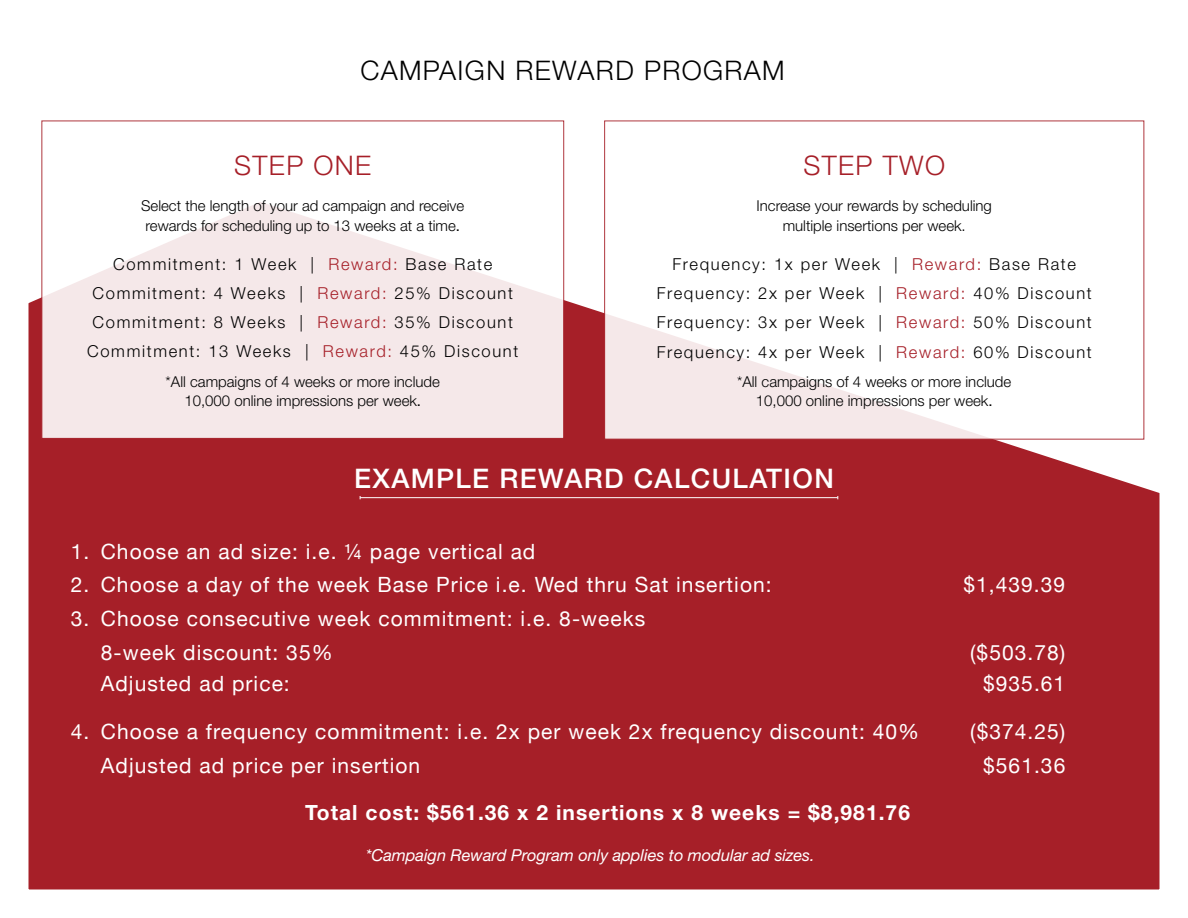
<style>
.page{position:relative;width:1188px;height:918px;background:#fff}
.page>*{position:absolute;margin:0;border:0;box-sizing:border-box;transform-origin:0 0}
.t1{font:500 27px "Helvetica Neue";letter-spacing:.05em;color:#fff}
.t2{font:300 27px "Helvetica Neue";letter-spacing:.05em;color:#000}
.t3{font:300 27px "Helvetica Neue";letter-spacing:.05em;color:#a61f28}
.t4{font:21px/33.8px "Helvetica Neue";letter-spacing:.05em;color:#fff}
.t5{font:700 21px "Helvetica Neue";letter-spacing:.05em;color:#fff}
.t6{font:300 16.5px/29.2px "Helvetica Neue";letter-spacing:.1em;color:#000;text-align:center}
.t7{font:italic 16.5px "Helvetica Neue";letter-spacing:-.005em;color:#fff}
.t8{font:300 15px/19.5px "Helvetica Neue";color:#000;text-align:center}
.s1{font-weight:400}
.s2{color:#a61f28}
</style>
<div class="page">
<div style="left:27px;top:27px;width:1134px;height:864px;background:#a61f28;border:2px solid #fff"></div>
<svg style="left:27px;top:27px;width:1134px;height:467px;fill:#fff"></svg>
<div style="left:41px;top:121px;width:523px;height:318px;background:linear-gradient(to bottom,#fff,#f2e1e2);border:1px solid #a61f28"></div>
<div style="left:604px;top:121px;width:540px;height:319px;background:#fff;border:1px solid #a61f28"></div>
<hr style="left:360px;top:497px;width:478px;height:1px;background:#fff">
<p class="t2" style="left:360px;top:54px;width:113px">CAMPAIGN</p>
<p class="t2" style="left:516px;top:54px;width:271px">REWARD PROGRAM</p>
<p class="t3" style="left:234px;top:149px;width:119px">STEP ONE</p>
<p class="t8" style="left:141px;top:196px;width:325px;text-align:left">Select the length of your ad campaign and receive rewards for scheduling up to 13 weeks at a time<span class="s1">.</span></p>
<p class="t6" style="left:87px;top:249px;width:433px">Commitment: 1 Week | <span class="s2">Reward:</span> Base Rate Commitment: 4 Weeks | <span class="s2">Reward</span><span class="s2">:</span> 25% Discount Commitment: 8 Weeks | <span class="s2">Reward:</span> 35% Discount Commitment: 13 Weeks | <span class="s2">Reward:</span> 45% Discount</p>
<p class="t8" style="left:166px;top:371px;width:276px">*All campaigns of 4 weeks or more include<br>10,000 online impressions per week<span class="s1">.</span></p>
<p class="t3" style="left:804px;top:149px;width:143px">STEP TWO</p>
<p class="t8" style="left:757px;top:196px;width:237px">Increase your rewards by scheduling multiple insertions per week.</p>
<p class="t6" style="left:657px;top:249px;width:437px">Frequency: 1x per Week | <span class="s2">Reward:</span> Base Rate Frequency: 2x per Week | <span class="s2">Reward</span><span class="s2">:</span> 40% Discount Frequency: 3x per Week | <span class="s2">Reward:</span> 50% Discount Frequency: 4x per Week | <span class="s2">Reward:</span> 60% Discount</p>
<p class="t8" style="left:737px;top:371px;width:276px">*All campaigns of 4 weeks or more include<br>10,000 online impressions per week<span class="s1">.</span></p>
<p class="t1" style="left:354px;top:462px;width:481px">EXAMPLE REWARD CALCULATION</p>
<p class="t4" style="left:71px;top:535px;width:466px">1. Choose an ad size: i.e. ¼ page vertical ad</p>
<p class="t4" style="left:71px;top:569px;width:702px">2. Choose a day of the week Base Price i.e. Wed thru Sat insertion:</p>
<p class="t4" style="left:963px;top:569px;width:103px">$1,439.39</p>
<p class="t4" style="left:101px;top:603px;width:546px;text-indent:-30px">3. Choose consecutive week commitment: i.e. 8-weeks<br>8-week discount: 35%</p>
<p class="t4" style="left:970px;top:637px;width:97px">($503.78)</p>
<p class="t4" style="left:101px;top:668px;width:191px">Adjusted ad price:</p>
<p class="t4" style="left:983px;top:668px;width:84px">$935.61</p>
<p class="t4" style="left:71px;top:715px;width:850px">4. Choose a frequency commitment: i.e. 2x per week 2x frequency discount: 40%</p>
<p class="t4" style="left:970px;top:715px;width:97px">($374.25)</p>
<p class="t4" style="left:101px;top:750px;width:321px">Adjusted ad price per insertion</p>
<p class="t4" style="left:983px;top:750px;width:84px">$561.36</p>
<p class="t5" style="left:305px;top:800px;width:606px">Total cost: $561.36 x 2 insertions x 8 weeks = $8,981.76</p>
<p class="t7" style="left:366px;top:845px;width:450px">*Campaign Reward Program only applies to modular ad sizes.</p>
</div>
